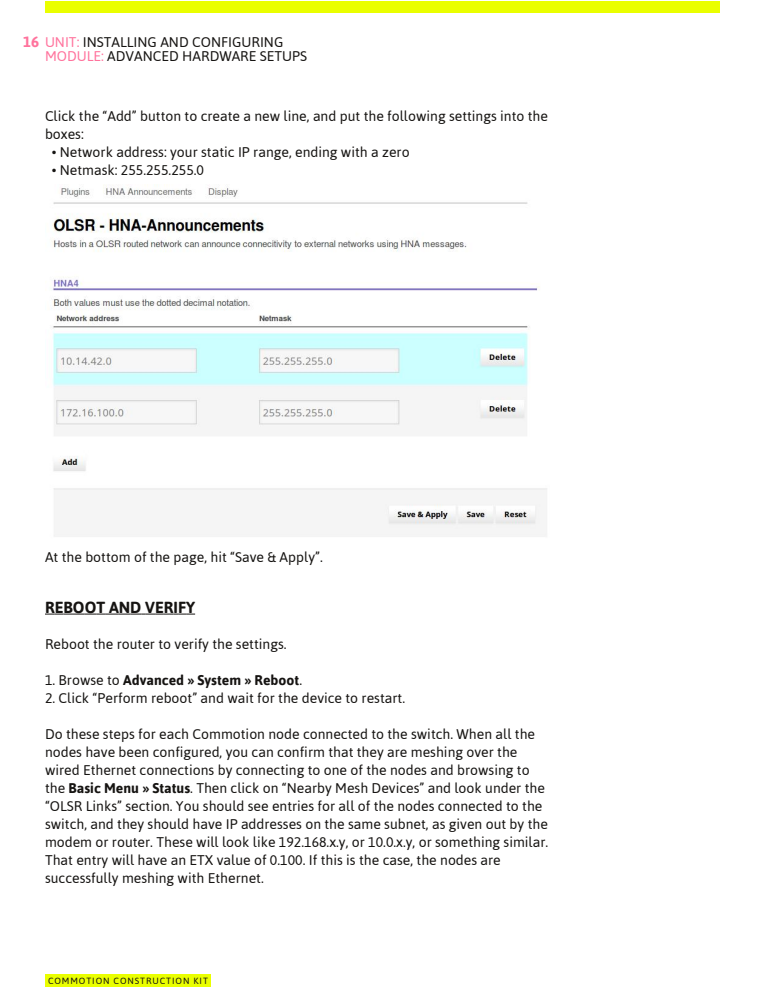
<style>
.page{position:relative;width:765px;height:990px;background:#fff}
.page>*{position:absolute;margin:0;border:0;box-sizing:border-box;transform-origin:0 0}
.t1{font:700 16px "Asap";color:#161412}
.t2{font:14px/18px "Asap";color:#161412}
.t3{font:700 14px "Asap";color:#161412}
.t4{font:9px "Asap";letter-spacing:.1em;color:#161412}
.s1{font-weight:700;font-size:15px;color:#ff739d}
.s2{color:#ff739d}
.s3{font-weight:400}
.s4{font-weight:700}
</style>
<div class="page">
<div style="left:45px;top:974px;width:165px;height:12px;background:#eaff00"></div>
<div style="left:45px;top:1px;width:675px;height:12px;background:#eaff00"></div>
<svg style="left:45px;top:614px;width:150px;height:1px"></svg>
<img style="left:52px;top:184px;width:495px;height:353px">
<p class="t2" style="left:45px;top:35px;width:264px;line-height:14px;text-indent:-22px"><span class="s1">16</span> <span class="s2">UNIT:</span> INSTALLING AND CONFIGURING<br><span class="s2">MODULE:</span> ADVANCED HARDWARE SETUPS</p>
<p class="t2" style="left:45px;top:107px;width:505px">Click the “Add” button to create a new line, and put the following settings into the boxes:</p>
<p class="t2" style="left:52px;top:143px;width:359px">• Network address: your static IP range, ending with a zero</p>
<p class="t2" style="left:52px;top:161px;width:154px">• Netmask: 255.255.255.0</p>
<p class="t2" style="left:45px;top:548px;width:279px">At the bottom of the page, hit “Save &amp; Apply”.</p>
<p class="t1" style="left:45px;top:598px;width:152px">REBOOT AND VERIFY</p>
<p class="t2" style="left:45px;top:635px;width:243px">Reboot the router to verify the settings.</p>
<p class="t3" style="left:45px;top:672px;width:259px"><span class="s3">1. Browse to</span> Advanced » System » Reboot<span class="s3">.</span></p>
<p class="t2" style="left:45px;top:689px;width:362px">2. Click “Perform reboot” and wait for the device to restart.</p>
<p class="t2" style="left:45px;top:725px;width:505px">Do these steps for each Commotion node connected to the switch. When all the nodes have been configured, you can confirm that they are meshing over the wired Ethernet connections by connecting to one of the nodes and browsing to the <span class="s4">Basic Menu » Status</span>. Then click on “Nearby Mesh Devices” and look under the “OLSR Links” section. You should see entries for all of the nodes connected to the switch, and they should have IP addresses on the same subnet, as given out by the modem or router. These will look like 192.168.x.y, or 10.0.x.y, or something similar.<br>That entry will have an ETX value of 0.100. If this is the case, the nodes are successfully meshing with Ethernet.</p>
<p class="t4" style="left:48px;top:975px;width:161px">COMMOTION CONSTRUCTION KIT</p>
</div>
